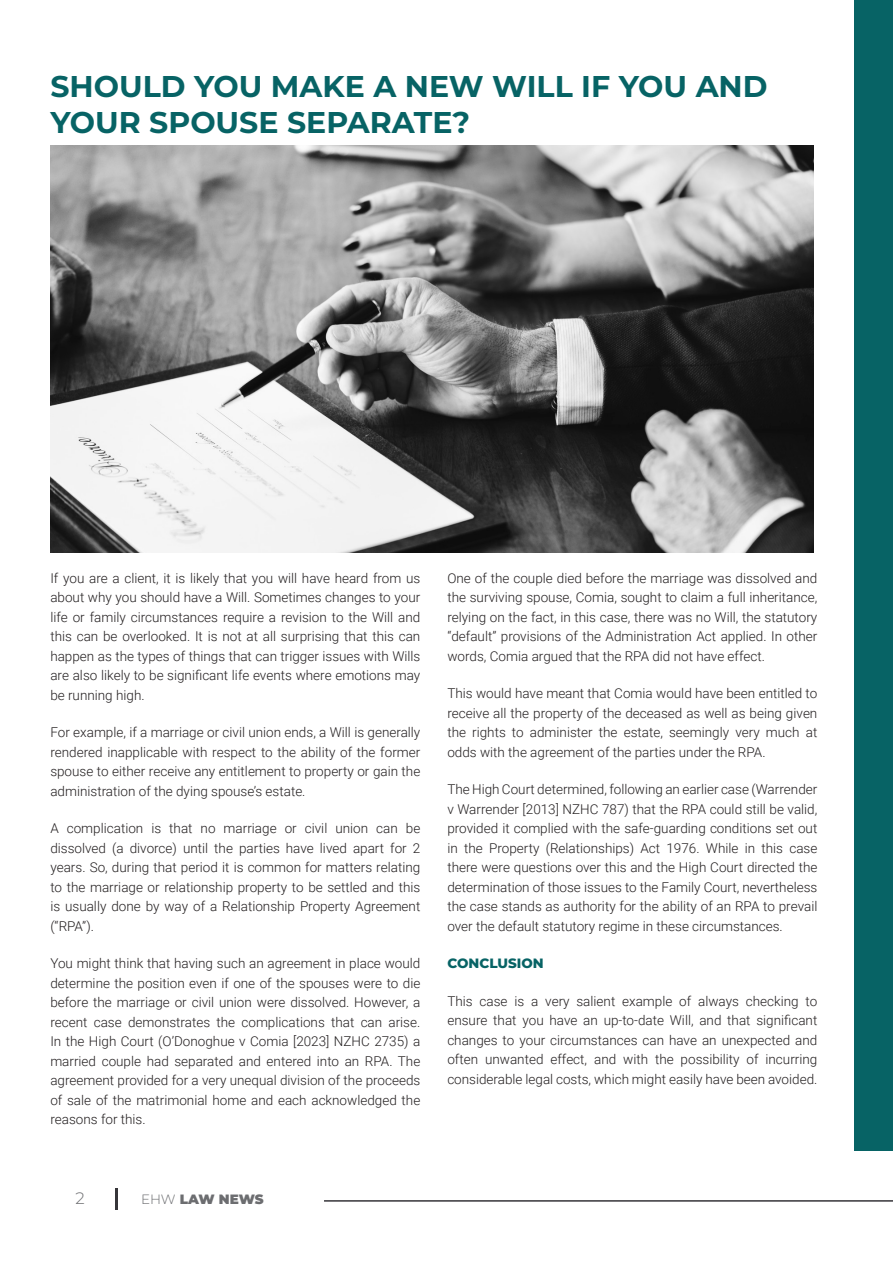
<style>
.page{position:relative;width:893px;height:1263px;background:#fff}
.page>*{position:absolute;margin:0;border:0;box-sizing:border-box;transform-origin:0 0}
.t1{font:700 30px/36px "Montserrat";color:#076365}
.t2{font:300 16.5px "Montserrat";color:#6c6d70}
.Body_Text{font:300 13.5px/19.5px "Roboto";color:#231f20;text-align:justify}
.t3{font:900 13.5px "Montserrat";letter-spacing:-.01em;color:#6c6d70}
.Body_Text-2{font:800 13.5px "Montserrat";color:#076365}
.s1{font-weight:300}
</style>
<div class="page">
<hr style="left:115px;top:1188px;width:3px;height:22px;background:#363539">
<hr style="left:324px;top:1200px;width:569px;height:2px;background:#363539">
<div style="left:854px;top:0;width:39px;height:1150px;background:#076365"></div>
<img style="left:50px;top:146px;width:764px;height:407px">
<p class="t1" style="left:50px;top:66px;width:719px">SHOULD YOU MAKE A NEW WILL IF YOU AND<br>YOUR SPOUSE SEPARATE?</p>
<p class="Body_Text" style="left:50px;top:568px;width:371px">If you are a client, it is likely that you will have heard from us about why you should have a Will. Sometimes changes to your life or family circumstances require a revision to the Will and this can be overlooked. It is not at all surprising that this can happen as the types of things that can trigger issues with Wills are also likely to be significant life events where emotions may be running high.</p>
<p class="Body_Text" style="left:50px;top:722px;width:371px">For example, if a marriage or civil union ends, a Will is generally rendered inapplicable with respect to the ability of the former spouse to either receive any entitlement to property or gain the administration of the dying spouse’s estate.</p>
<p class="Body_Text" style="left:50px;top:818px;width:371px">A complication is that no marriage or civil union can be dissolved (a divorce) until the parties have lived apart for 2 years. So, during that period it is common for matters relating to the marriage or relationship property to be settled and this is usually done by way of a Relationship Property Agreement (“RPA”).</p>
<p class="Body_Text" style="left:50px;top:953px;width:371px">You might think that having such an agreement in place would determine the position even if one of the spouses were to die before the marriage or civil union were dissolved. However, a recent case demonstrates the complications that can arise.<br>In the High Court (O’Donoghue v Comia [2023] NZHC 2735) a married couple had separated and entered into an RPA. The agreement provided for a very unequal division of the proceeds of sale of the matrimonial home and each acknowledged the reasons for this.</p>
<p class="t2" style="left:76px;top:1187px;width:11px">2</p>
<p class="t3" style="left:141px;top:1189px;width:124px"><span class="s1">EHW</span> LAW NEWS</p>
<p class="Body_Text" style="left:447px;top:568px;width:371px">One of the couple died before the marriage was dissolved and the surviving spouse, Comia, sought to claim a full inheritance, relying on the fact, in this case, there was no Will, the statutory “default” provisions of the Administration Act applied. In other words, Comia argued that the RPA did not have effect.</p>
<p class="Body_Text" style="left:447px;top:683px;width:371px">This would have meant that Comia would have been entitled to receive all the property of the deceased as well as being given the rights to administer the estate, seemingly very much at odds with the agreement of the parties under the RPA.</p>
<p class="Body_Text" style="left:447px;top:779px;width:371px">The High Court determined, following an earlier case (Warrender v Warrender [2013] NZHC 787) that the RPA could still be valid, provided it complied with the safe-guarding conditions set out in the Property (Relationships) Act 1976. While in this case there were questions over this and the High Court directed the determination of those issues to the Family Court, nevertheless the case stands as authority for the ability of an RPA to prevail over the default statutory regime in these circumstances.</p>
<p class="Body_Text-2" style="left:447px;top:953px;width:98px">CONCLUSION</p>
<p class="Body_Text" style="left:447px;top:991px;width:371px">This case is a very salient example of always checking to ensure that you have an up-to-date Will, and that significant changes to your circumstances can have an unexpected and often unwanted effect, and with the possibility of incurring considerable legal costs, which might easily have been avoided.</p>
</div>
